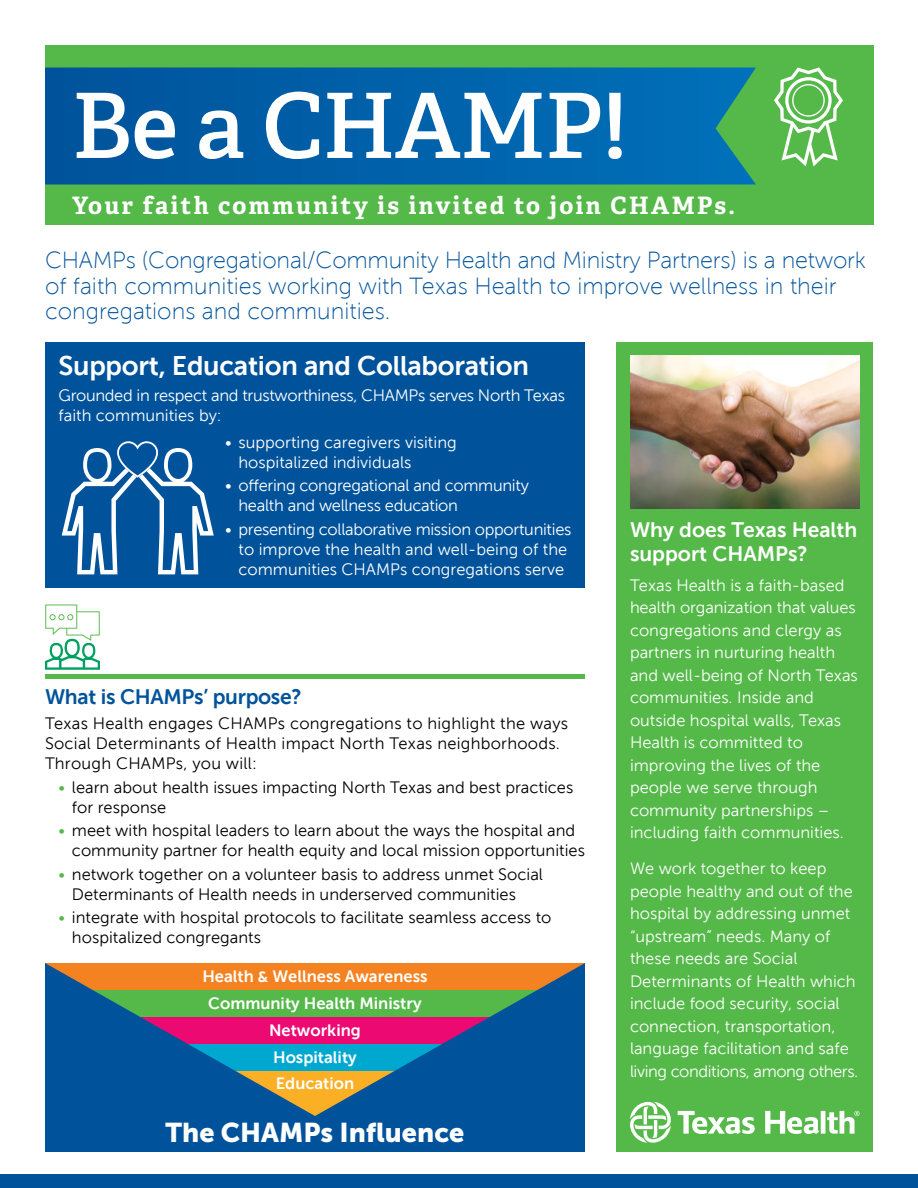
<style>
.page{position:relative;width:918px;height:1188px;background:#fff}
.page>*{position:absolute;margin:0;border:0;box-sizing:border-box;transform-origin:0 0}
.t1{font:600 90px "Adelle";letter-spacing:-.01em;color:#fff}
.t2{font:27px "Museo Sans 700";letter-spacing:-.01em;color:#fff}
.t3{font:27px "Museo Sans 900";color:#fff}
.t4{font:700 24px "Adelle";letter-spacing:.1em;color:#fff}
.t5{font:23.25px/25.5px "Museo Sans 100";color:#00539b}
.t6{font:21px/24px "Museo Sans 700";color:#fff}
.t7{font:21px "Museo Sans 700";letter-spacing:-.015em;color:#00539b}
.t8{font:16.5px/22.5px "Museo Sans 300";color:#fff}
.t9{font:16.5px/20.2px "Museo Sans 300";color:#000}
.t10{font:16.5px/20.2px "Museo Sans 300";letter-spacing:-.02em;color:#fff}
.t11{font:16.5px/26.7px "Museo Sans 700";color:#fff;text-align:center}
.s1{color:#54b948}
.s2{font-family:"Interstate";font-weight:700;font-size:15px}
</style>
<div class="page">
<div style="left:0;top:1174px;width:918px;height:14px;background:#00539b"></div>
<div style="left:45px;top:45px;width:829px;height:180px;background:#54b948"></div>
<svg style="left:45px;top:68px;width:711px;height:116px;background:#0263a6"></svg>
<svg style="left:774px;top:68px;width:69px;height:98px"></svg>
<div style="left:616px;top:342px;width:257px;height:810px;background:#54b948"></div>
<div style="left:45px;top:342px;width:540px;height:246px;background:#00539b"></div>
<div style="left:45px;top:963px;width:540px;height:189px;background:#00539b"></div>
<svg style="left:45px;top:963px;width:540px;height:153px"></svg>
<svg style="left:678px;top:1111px;width:77px;height:23px"></svg>
<svg style="left:765px;top:1111px;width:54px;height:23px"></svg>
<hr style="left:821px;top:1111px;width:4px;height:23px;background:#fff">
<svg style="left:630px;top:1102px;width:41px;height:41px"></svg>
<svg style="left:827px;top:1111px;width:33px;height:23px"></svg>
<div style="left:45px;top:674px;width:540px;height:5px;background:#54b948"></div>
<svg style="left:45px;top:605px;width:55px;height:65px"></svg>
<svg style="left:62px;top:441px;width:152px;height:133px"></svg>
<img style="left:630px;top:356px;width:230px;height:152px">
<h1 class="t1" style="left:72px;top:70px;width:557px">Be a CHAMP!</h1>
<h3 class="t4" style="left:72px;top:190px;width:665px">Your faith community is invited to join CHAMPs.</h3>
<h3 class="t5" style="left:45px;top:248px;width:823px">CHAMPs (Congregational/Community Health and Ministry Partners) is a network of faith communities working with Texas Health to improve wellness in their congregations and communities.</h3>
<h2 class="t2" style="left:58px;top:350px;width:472px">Support, Education and Collaboration</h2>
<p class="t10" style="left:58px;top:385px;width:508px">Grounded in respect and trustworthiness, CHAMPs serves North Texas faith communities by:</p>
<p class="t8" style="left:238px;top:432px;width:220px;line-height:20.2px;text-indent:-13px">• supporting caregivers visiting hospitalized individuals</p>
<p class="t10" style="left:238px;top:475px;width:292px;text-indent:-13px">• offering congregational and community health and wellness education</p>
<p class="t8" style="left:225px;top:519px;width:348px;line-height:20.2px;text-align:center">• presenting collaborative mission opportunities to improve the health and well-being of the communities CHAMPs congregations serve</p>
<p class="t7" style="left:45px;top:685px;width:258px">What is CHAMPs’ purpose?</p>
<p class="t9" style="left:45px;top:713px;width:525px">Texas Health engages CHAMPs congregations to highlight the ways<br>Social Determinants of Health impact North Texas neighborhoods.<br>Through CHAMPs, you will:</p>
<p class="t9" style="left:72px;top:777px;width:503px;text-indent:-13px"><span class="s1">•</span> learn about health issues impacting North Texas and best practices for response</p>
<p class="t9" style="left:72px;top:821px;width:515px;text-indent:-13px"><span class="s1">•</span> meet with hospital leaders to learn about the ways the hospital and community partner for health equity and local mission opportunities</p>
<p class="t9" style="left:72px;top:864px;width:473px;text-indent:-13px"><span class="s1">•</span> network together on a volunteer basis to address unmet Social<br>Determinants of Health needs in underserved communities</p>
<p class="t9" style="left:72px;top:908px;width:481px;text-indent:-13px"><span class="s1">•</span> integrate with hospital protocols to facilitate seamless access to hospitalized congregants</p>
<p class="t11" style="left:202px;top:963px;width:227px">Health <span class="s2">&amp;</span> Wellness Awareness<br>Community Health Ministry<br>Networking<br>Hospitality<br>Education</p>
<h2 class="t3" style="left:166px;top:1117px;width:300px">The CHAMPs Influence</h2>
<p class="t6" style="left:630px;top:518px;width:229px">Why does Texas Health support CHAMPs?</p>
<p class="t8" style="left:630px;top:574px;width:229px">Texas Health is a faith-based health organization that values congregations and clergy as partners in nurturing health and well-being of North Texas communities. Inside and outside hospital walls, Texas<br>Health is committed to improving the lives of the people we serve through community partnerships – including faith communities.</p>
<p class="t8" style="left:630px;top:858px;width:230px">We work together to keep people healthy and out of the hospital by addressing unmet “upstream” needs. Many of these needs are Social<br>Determinants of Health which include food security, social connection, transportation, language facilitation and safe living conditions, among others.</p>
</div>
